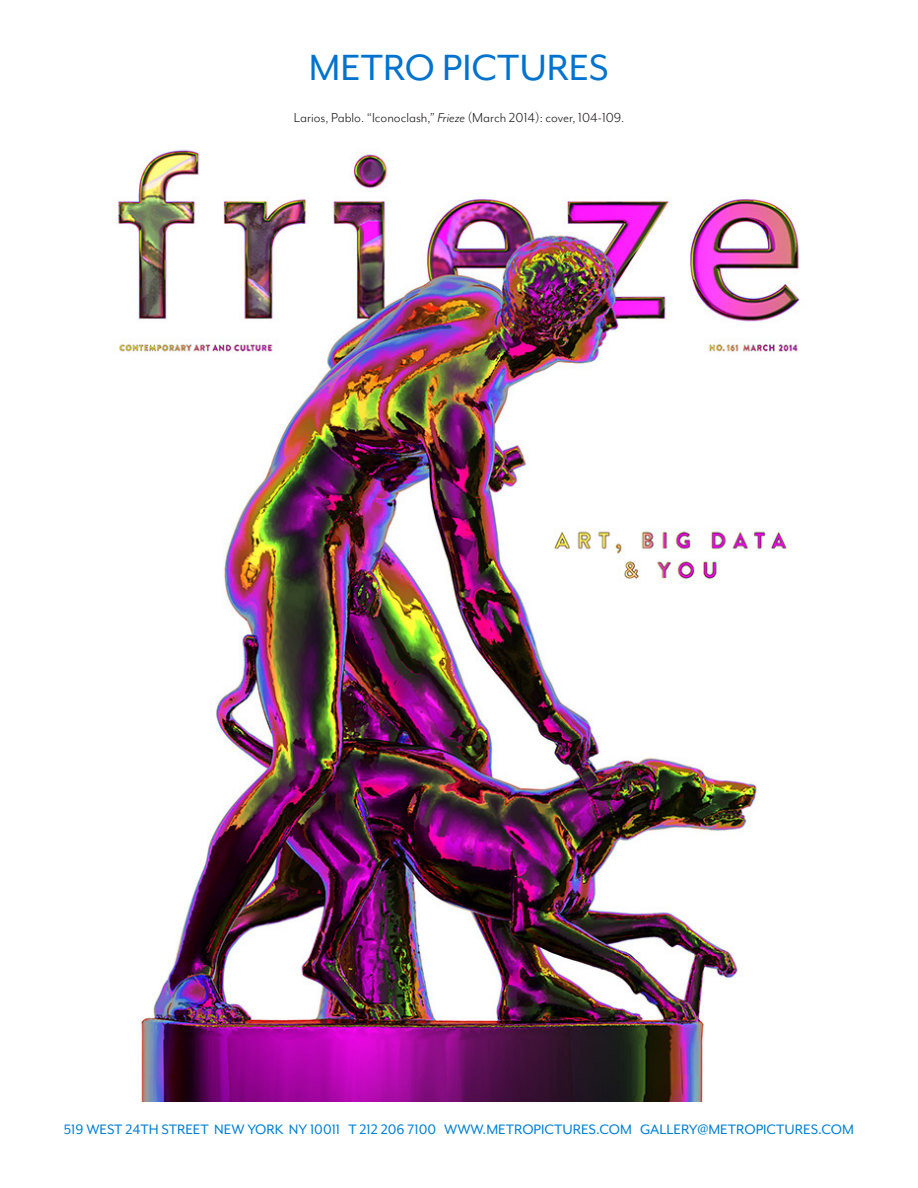
<style>
.page{position:relative;width:918px;height:1188px;background:#fff}
.page>*{position:absolute;margin:0;border:0;box-sizing:border-box;transform-origin:0 0}
.t1{font:42px "Mr Eaves Mod OT";color:#0073ce}
.t2{font:15.75px "Mr Eaves Mod OT";color:#007fd3}
.t3{font:15px "Mr Eaves Mod OT";color:#231f20}
.s1{font-style:italic}
</style>
<div class="page">
<img style="left:116px;top:149px;width:684px;height:952px">
<h1 class="t1" style="left:309px;top:45px;width:302px">METRO PICTURES</h1>
<p class="t3" style="left:294px;top:110px;width:332px">Larios, Pablo. “Iconoclash,” <span class="s1">Frieze</span> (March 2014): cover, 104-109.</p>
<p class="t2" style="left:64px;top:1121px;width:792px">519 WEST 24TH STREET NEW YORK NY 10011 T 212 206 7100 WWW.METROPICTURES.COM GALLERY@METROPICTURES.COM</p>
</div>
